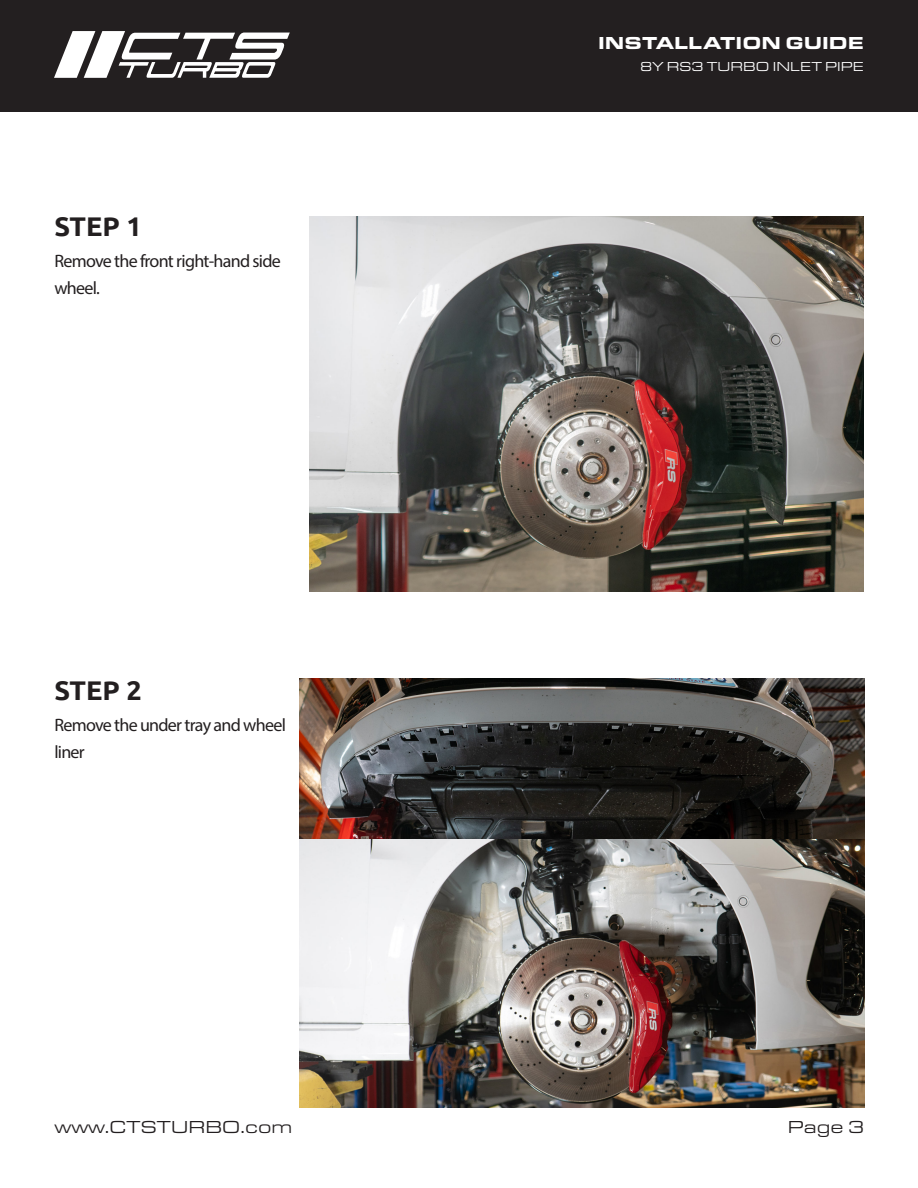
<style>
.page{position:relative;width:918px;height:1188px;background:#fff}
.page>*{position:absolute;margin:0;border:0;box-sizing:border-box;transform-origin:0 0}
.Ubuntu-Header{font:700 27px "Ubuntu";color:#231f20}
.Ubuntu-Text_Body{font:18px/27px "Myriad Pro";letter-spacing:-.04em;color:#231f20}
.t1{font:18px "Eurostile Ext";color:#231f20}
.t2{font:900 18px "Eurostile Ext";color:#fff}
.t3{font:13.5px "Eurostile Ext";color:#fff}
</style>
<div class="page">
<div style="left:1px;top:0;width:917px;height:112px;background:#231f20"></div>
<svg style="left:54px;top:31px;width:236px;height:47px"></svg>
<img style="left:300px;top:839px;width:565px;height:269px">
<img style="left:310px;top:217px;width:554px;height:374px">
<img style="left:300px;top:678px;width:565px;height:161px">
<p class="t2" style="left:598px;top:29px;width:267px">INSTALLATION GUIDE</p>
<p class="Ubuntu-Header" style="left:54px;top:210px;width:89px">STEP 1</p>
<p class="Ubuntu-Text_Body" style="left:54px;top:247px;width:228px">Remove the front right-hand side wheel.</p>
<p class="Ubuntu-Header" style="left:54px;top:674px;width:89px">STEP 2</p>
<p class="Ubuntu-Text_Body" style="left:54px;top:711px;width:233px">Remove the under tray and wheel liner</p>
<p class="t3" style="left:640px;top:58px;width:225px">8Y RS3 TURBO INLET PIPE</p>
<p class="t1" style="left:54px;top:1115px;width:240px">www.CTSTURBO.com</p>
<p class="t1" style="left:788px;top:1115px;width:78px">Page 3</p>
</div>
